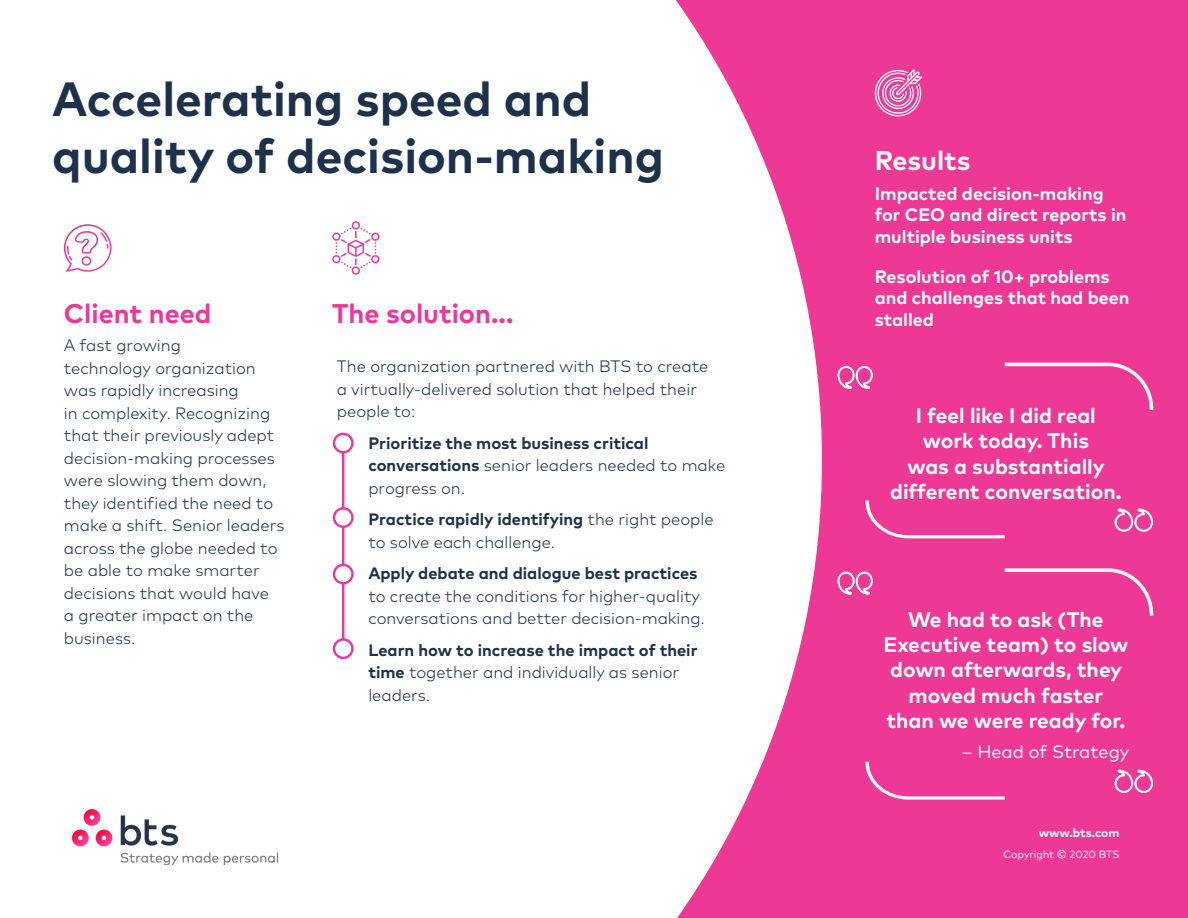
<style>
.page{position:relative;width:1188px;height:918px;background:#fff}
.page>*{position:absolute;margin:0;border:0;box-sizing:border-box;transform-origin:0 0}
.t1{font:700 48px/57.6px "Mark OT";color:#1d314b}
.H2_Magenta{font:700 27px "Mark OT";color:#ed3896}
.H1__white{font:700 27px "Mark OT";color:#fff}
.Talking_bubble{font:700 21px/25.2px "Mark OT";color:#fff;text-align:center}
.White_Call_Out{font:700 18px/21.6px "Mark OT";color:#fff}
.Talking_bubble-2{font:18px "Mark OT";color:#fff}
.MP{font:300 16.5px/22.5px "Mark OT";color:#1d314b}
.MP_indented{font:300 16.5px/22.5px "Mark OT";color:#1d314b}
.MP_indented-2{font:700 16.5px/22.5px "Mark OT";color:#1d314b}
.t2{font:700 12px "Mark OT";color:#fff}
.t3{font:10.5px "Mark OT";color:#fff}
.s1{font-weight:300}
.s2{font-weight:700}
</style>
<div class="page">
<div style="left:549px;top:0;width:639px;height:918px;background:#ed3896"></div>
<svg style="left:662px;top:0;width:160px;height:918px;fill:#fff"></svg>
<div style="left:400px;top:0;width:262px;height:918px;background:#fff"></div>
<img style="left:72px;top:809px;width:205px;height:56px">
<svg style="left:874px;top:69px;width:48px;height:48px"></svg>
<hr style="left:342px;top:443px;width:2px;height:210px;background:#ed3896">
<svg style="left:332px;top:221px;width:47px;height:54px"></svg>
<div style="left:334px;top:434px;width:18px;height:18px;background:#fff;border-radius:50%"></div>
<div style="left:333px;top:433px;width:21px;height:20px;border:2px solid #ed3896;border-radius:50%"></div>
<svg style="left:334px;top:508px;width:18px;height:19px"></svg>
<div style="left:333px;top:507px;width:21px;height:21px;border:2px solid #ed3896;border-radius:50%"></div>
<svg style="left:334px;top:565px;width:18px;height:18px"></svg>
<div style="left:333px;top:564px;width:21px;height:21px;border:2px solid #ed3896;border-radius:50%"></div>
<svg style="left:334px;top:639px;width:18px;height:19px"></svg>
<div style="left:333px;top:638px;width:21px;height:21px;border:2px solid #ed3896;border-radius:50%"></div>
<svg style="left:63px;top:224px;width:49px;height:48px"></svg>
<svg style="left:1004px;top:362px;width:150px;height:48px"></svg>
<svg style="left:865px;top:500px;width:140px;height:39px"></svg>
<svg style="left:837px;top:366px;width:36px;height:23px"></svg>
<svg style="left:1114px;top:508px;width:39px;height:24px"></svg>
<svg style="left:1004px;top:568px;width:150px;height:48px"></svg>
<svg style="left:837px;top:571px;width:36px;height:24px"></svg>
<svg style="left:865px;top:761px;width:140px;height:39px"></svg>
<svg style="left:1114px;top:769px;width:39px;height:24px"></svg>
<h1 class="t1" style="left:52px;top:69px;width:613px">Accelerating speed and quality of decision-making</h1>
<p class="H1__white" style="left:875px;top:143px;width:97px">Results</p>
<p class="White_Call_Out" style="left:875px;top:182px;width:253px">Impacted decision-making for CEO and direct reports in multiple business units</p>
<p class="White_Call_Out" style="left:875px;top:265px;width:256px">Resolution of 10+ problems and challenges that had been</p>
<p class="H2_Magenta" style="left:64px;top:296px;width:149px">Client need</p>
<p class="White_Call_Out" style="left:875px;top:308px;width:61px">stalled</p>
<p class="MP" style="left:64px;top:334px;width:222px">A fast growing<br>technology organization was rapidly increasing<br>in complexity. Recognizing that their previously adept decision-making processes were slowing them down, they identified the need to make a shift. Senior leaders across the globe needed to be able to make smarter decisions that would have<br>a greater impact on the business.</p>
<p class="H2_Magenta" style="left:332px;top:296px;width:183px">The solution...</p>
<p class="MP" style="left:337px;top:355px;width:373px">The organization partnered with BTS to create a virtually-delivered solution that helped their people to:</p>
<p class="MP_indented-2" style="left:368px;top:431px;width:359px">Prioritize the most business critical conversations <span class="s1">senior leaders needed to make progress on.</span></p>
<p class="MP_indented" style="left:368px;top:508px;width:347px"><span class="s2">Practice rapidly identifying</span> the right people to solve each challenge.</p>
<p class="MP_indented" style="left:368px;top:562px;width:338px"><span class="s2">Apply debate and dialogue best practices </span>to create the conditions for higher-quality conversations and better decision-making.</p>
<p class="MP_indented" style="left:368px;top:639px;width:331px"><span class="s2">Learn how to increase the impact of their time</span> together and individually as senior leaders.</p>
<p class="Talking_bubble" style="left:890px;top:403px;width:233px">I feel like I did real work today. This<br>was a substantially different conversation.</p>
<p class="Talking_bubble" style="left:883px;top:606px;width:247px">We had to ask (The<br>Executive team) to slow down afterwards, they moved much faster than we were ready for.</p>
<p class="Talking_bubble-2" style="left:962px;top:740px;width:169px">– Head of Strategy</p>
<p class="t2" style="left:1039px;top:825px;width:82px">www.bts.com</p>
<p class="t3" style="left:1003px;top:847px;width:118px">Copyright © 2020 BTS</p>
</div>
